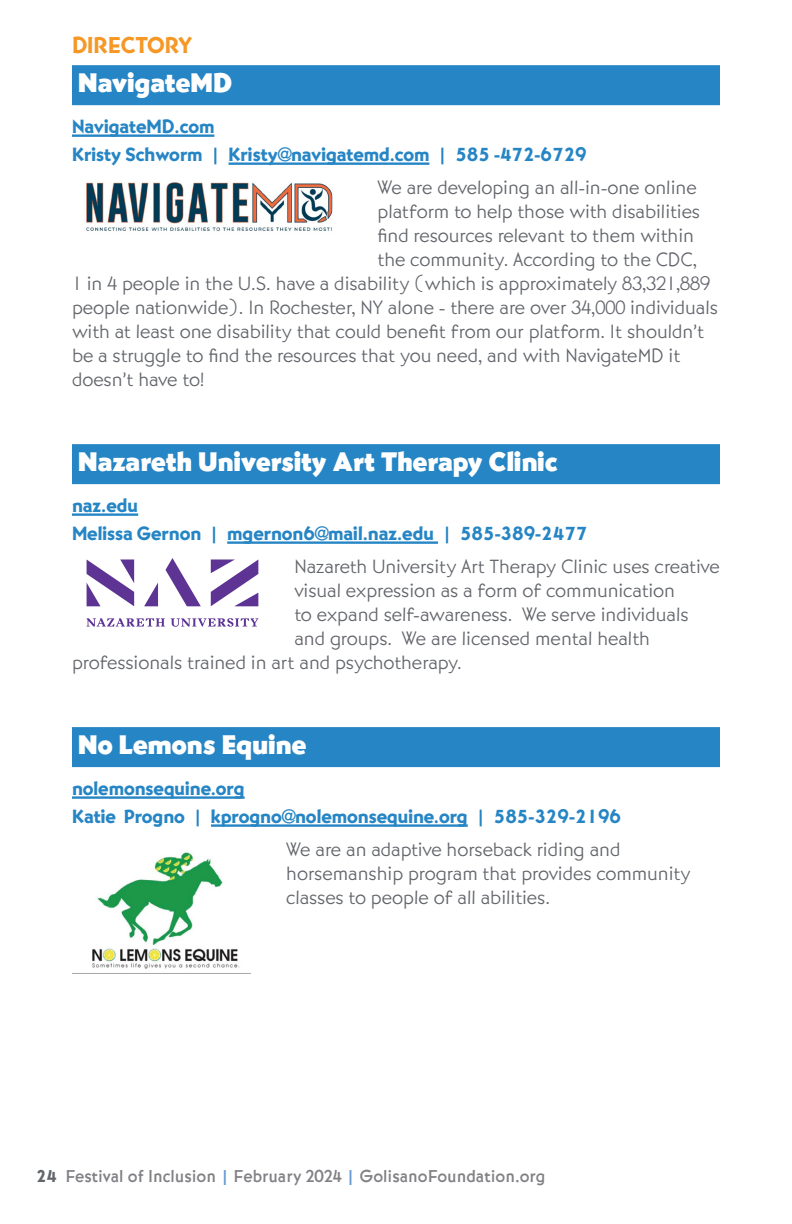
<style>
.page{position:relative;width:792px;height:1224px;background:#fff}
.page>*{position:absolute;margin:0;border:0;box-sizing:border-box;transform-origin:0 0}
.Dir_Organization{font:28px "Bernhard Got URW Ext Hea";letter-spacing:.01em;color:#fff}
.t1{font:24px "Bernhard Got URW Hea";color:#f59826}
.Dir_Description{font:300 20px/24px "Bernhard Got URW";color:#62656a}
.dir_contacts{font:20px "Bernhard Got URW Hea";color:#2685c4}
.t2{font:500 18px "Bernhard Got URW";color:#828084}
.s1{font-family:"Bernhard Got URW Hea";font-weight:400;color:#62656a}
.s2{color:#659bd0}
</style>
<div class="page">
<div style="left:72px;top:65px;width:648px;height:40px;background:#2685c4"></div>
<hr style="left:72px;top:134px;width:142px;height:3px;background:#2685c4">
<hr style="left:229px;top:162px;width:200px;height:3px;background:#2685c4">
<div style="left:72px;top:444px;width:648px;height:40px;background:#2685c4"></div>
<hr style="left:72px;top:513px;width:66px;height:3px;background:#2685c4">
<hr style="left:227px;top:541px;width:211px;height:3px;background:#2685c4">
<div style="left:72px;top:727px;width:648px;height:40px;background:#2685c4"></div>
<hr style="left:72px;top:796px;width:173px;height:3px;background:#2685c4">
<hr style="left:211px;top:824px;width:257px;height:3px;background:#2685c4">
<img style="left:72px;top:852px;width:178px;height:122px">
<img style="left:85px;top:182px;width:248px;height:49px">
<svg style="left:87px;top:559px;width:47px;height:47px"></svg>
<svg style="left:144px;top:583px;width:14px;height:23px"></svg>
<svg style="left:166px;top:558px;width:35px;height:48px"></svg>
<svg style="left:211px;top:559px;width:47px;height:47px"></svg>
<svg style="left:87px;top:618px;width:78px;height:9px"></svg>
<svg style="left:171px;top:618px;width:87px;height:9px"></svg>
<p class="t1" style="left:72px;top:30px;width:122px">DIRECTORY</p>
<p class="Dir_Organization" style="left:78px;top:66px;width:155px">NavigateMD</p>
<p class="dir_contacts" style="left:72px;top:114px;width:144px">NavigateMD.com</p>
<p class="dir_contacts" style="left:72px;top:142px;width:516px">Kristy Schworm | Kristy@navigatemd.com | 585 -472-6729</p>
<p class="Dir_Description" style="left:378px;top:176px;width:321px">We are developing an all-in-one online</p>
<p class="Dir_Description" style="left:378px;top:200px;width:324px">platform to help those with disabilities</p>
<p class="Dir_Description" style="left:378px;top:224px;width:318px">find resources relevant to them within</p>
<p class="Dir_Description" style="left:378px;top:248px;width:321px">the community. According to the CDC,</p>
<p class="Dir_Description" style="left:72px;top:272px;width:640px">1 in 4 people in the U.S. have a disability (which is approximately 83,321,889</p>
<p class="Dir_Description" style="left:72px;top:296px;width:648px">people nationwide). In Rochester, NY alone - there are over 34,000 individuals</p>
<p class="Dir_Description" style="left:72px;top:320px;width:634px">with at least one disability that could benefit from our platform. It shouldn’t</p>
<p class="Dir_Description" style="left:72px;top:344px;width:610px">be a struggle to find the resources that you need, and with NavigateMD it</p>
<p class="Dir_Description" style="left:72px;top:368px;width:134px">doesn’t have to!</p>
<p class="Dir_Organization" style="left:78px;top:445px;width:481px">Nazareth University Art Therapy Clinic</p>
<p class="dir_contacts" style="left:72px;top:493px;width:68px">naz.edu</p>
<p class="dir_contacts" style="left:72px;top:521px;width:517px">Melissa Gernon | mgernon6@mail.naz.edu | 585-389-2477</p>
<p class="Dir_Description" style="left:294px;top:555px;width:427px">Nazareth University Art Therapy Clinic uses creative</p>
<p class="Dir_Description" style="left:294px;top:579px;width:382px">visual expression as a form of communication</p>
<p class="Dir_Description" style="left:294px;top:603px;width:396px">to expand self-awareness. We serve individuals</p>
<p class="Dir_Description" style="left:294px;top:627px;width:357px">and groups. We are licensed mental health</p>
<p class="Dir_Description" style="left:72px;top:651px;width:392px">professionals trained in art and psychotherapy.</p>
<p class="Dir_Organization" style="left:78px;top:728px;width:230px">No Lemons Equine</p>
<p class="dir_contacts" style="left:72px;top:776px;width:174px">nolemonsequine.org</p>
<p class="dir_contacts" style="left:72px;top:804px;width:551px">Katie Progno | kprogno@nolemonsequine.org | 585-329-2196</p>
<p class="Dir_Description" style="left:286px;top:838px;width:406px">We are an adaptive horseback riding and horsemanship program that provides community classes to people of all abilities.</p>
<p class="t2" style="left:36px;top:1166px;width:511px"><span class="s1">24</span> Festival of Inclusion <span class="s2">|</span> February 2024 <span class="s2">|</span> GolisanoFoundation.org</p>
</div>
